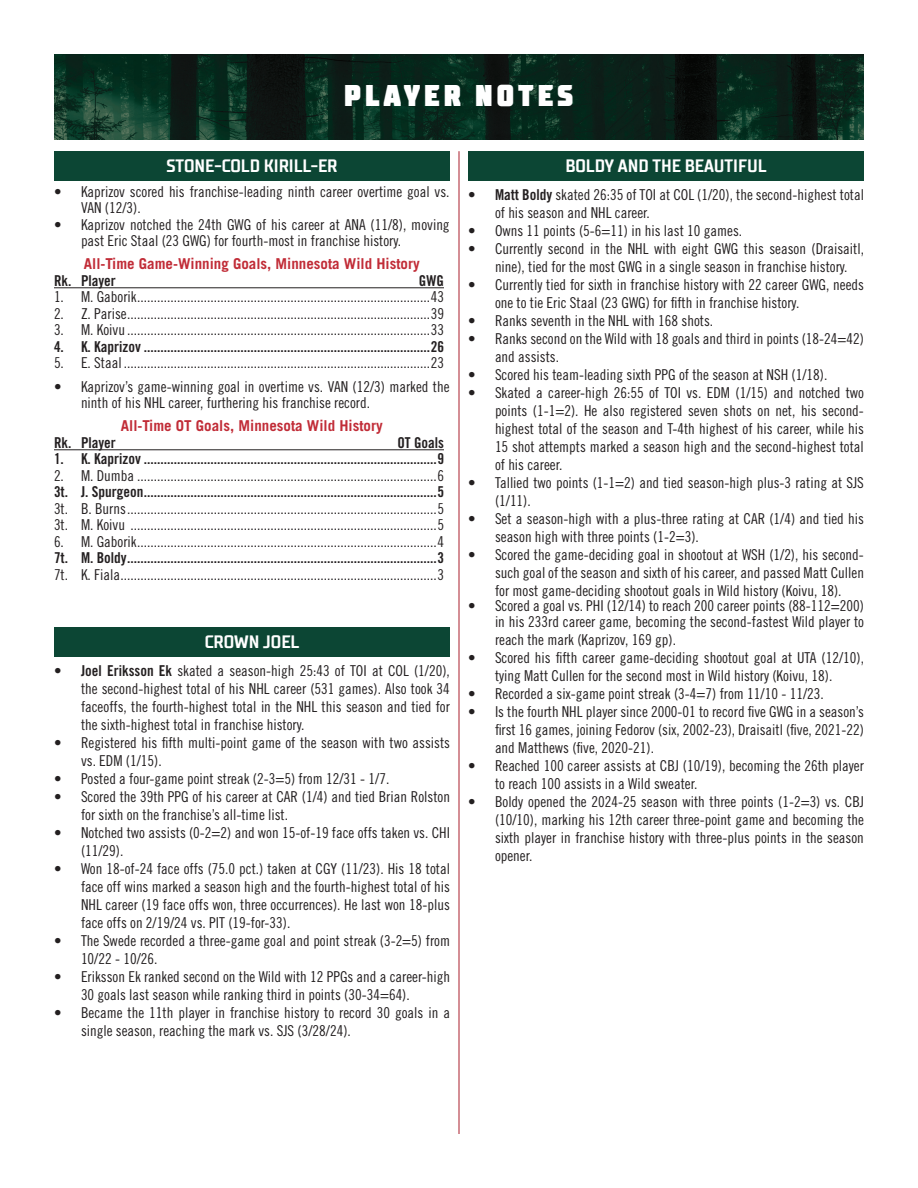
<style>
.page{position:relative;width:918px;height:1188px;background:#fff}
.page>*{position:absolute;margin:0;border:0;box-sizing:border-box;transform-origin:0 0}
.t1{font:900 30px "TT Supermolot Condensed";letter-spacing:.11em;color:#fff}
.Big_Player_Stat_Box{font:700 18px "TT Supermolot Condensed";color:#fff}
.t2{font:15px/18px "Trade Gothic LT Std Cn 18";color:#231f20}
.t3{font:15px "Trade Gothic LT Std Bd Cn 20";color:#231f20}
.t4{font:700 15px "Trade Gothic LT Std";color:#c12c37}
.s1{font-family:"Trade Gothic LT Std Bd Cn 20"}
</style>
<div class="page">
<hr style="left:459px;top:151px;width:1px;height:983px;background:#aa1e2d">
<img style="left:54px;top:54px;width:810px;height:86px">
<div style="left:54px;top:151px;width:396px;height:29px;background:#0c4634"></div>
<hr style="left:54px;top:287px;width:390px;height:1px;background:#231f20">
<hr style="left:54px;top:449px;width:390px;height:1px;background:#231f20">
<div style="left:54px;top:627px;width:396px;height:29px;background:#0c4634"></div>
<div style="left:468px;top:151px;width:396px;height:29px;background:#0c4634"></div>
<h1 class="t1" style="left:344px;top:78px;width:232px">PLAYER NOTES</h1>
<p class="Big_Player_Stat_Box" style="left:167px;top:155px;width:172px">STONE-COLD KIRILL-ER</p>
<p class="t2" style="left:81px;top:183px;width:370px;line-height:16.5px;text-indent:-27px">• Kaprizov scored his franchise-leading ninth career overtime goal vs.<br>VAN (12/3).</p>
<p class="t2" style="left:81px;top:216px;width:370px;line-height:16.5px;text-indent:-27px">• Kaprizov notched the 24th GWG of his career at ANA (11/8), moving past Eric Staal (23 GWG) for fourth-most in franchise history.</p>
<p class="t4" style="left:84px;top:255px;width:337px">All-Time Game-Winning Goals, Minnesota Wild History</p>
<p class="t3" style="left:54px;top:271px;width:63px">Rk. Player</p>
<p class="t3" style="left:419px;top:271px;width:27px">GWG</p>
<p class="t2" style="left:54px;top:288px;width:392px">1. M. Gaborik........................................................................................43</p>
<p class="t2" style="left:54px;top:304px;width:392px">2. Z. Parise...........................................................................................39</p>
<p class="t2" style="left:54px;top:321px;width:392px">3. M. Koivu ...........................................................................................33</p>
<p class="t3" style="left:54px;top:337px;width:392px">4. K. Kaprizov ......................................................................................26</p>
<p class="t2" style="left:54px;top:354px;width:392px">5. E. Staal ............................................................................................23</p>
<p class="t2" style="left:81px;top:378px;width:370px;line-height:16.5px;text-indent:-27px">• Kaprizov’s game-winning goal in overtime vs. VAN (12/3) marked the ninth of his NHL career, furthering his franchise record.</p>
<p class="t4" style="left:121px;top:417px;width:263px">All-Time OT Goals, Minnesota Wild History</p>
<p class="t3" style="left:54px;top:433px;width:63px">Rk. Player</p>
<p class="t3" style="left:397px;top:433px;width:48px">OT Goals</p>
<p class="t3" style="left:54px;top:450px;width:392px">1. K. Kaprizov ........................................................................................9</p>
<p class="t2" style="left:54px;top:466px;width:392px">2. M. Dumba ..........................................................................................6</p>
<p class="t3" style="left:54px;top:483px;width:392px">3t. J. Spurgeon........................................................................................5</p>
<p class="t2" style="left:54px;top:499px;width:392px">3t. B. Burns.............................................................................................5</p>
<p class="t2" style="left:54px;top:516px;width:392px">3t. M. Koivu ............................................................................................5</p>
<p class="t2" style="left:54px;top:532px;width:392px">6. M. Gaborik..........................................................................................4</p>
<p class="t3" style="left:54px;top:549px;width:392px">7t. M. Boldy.............................................................................................3</p>
<p class="t2" style="left:54px;top:565px;width:392px">7t. K. Fiala...............................................................................................3</p>
<p class="Big_Player_Stat_Box" style="left:205px;top:631px;width:96px">CROWN JOEL</p>
<p class="t2" style="left:81px;top:661px;width:370px;text-align:justify;text-indent:-27px"><span class="s1">• Joel Eriksson Ek</span> skated a season-high 25:43 of TOI at COL (1/20), the second-highest total of his NHL career (531 games). Also took 34 faceoffs, the fourth-highest total in the NHL this season and tied for the sixth-highest total in franchise history.</p>
<p class="t2" style="left:81px;top:733px;width:371px;text-indent:-27px">• Registered his fifth multi-point game of the season with two assists vs. EDM (1/15).</p>
<p class="t2" style="left:54px;top:769px;width:337px">• Posted a four-game point streak (2-3=5) from 12/31 - 1/7.</p>
<p class="t2" style="left:81px;top:787px;width:370px;text-indent:-27px">• Scored the 39th PPG of his career at CAR (1/4) and tied Brian Rolston for sixth on the franchise’s all-time list.</p>
<p class="t2" style="left:81px;top:823px;width:371px;text-indent:-27px">• Notched two assists (0-2=2) and won 15-of-19 face offs taken vs. CHI (11/29).</p>
<p class="t2" style="left:81px;top:859px;width:371px;text-align:justify;text-indent:-27px">• Won 18-of-24 face offs (75.0 pct.) taken at CGY (11/23). His 18 total face off wins marked a season high and the fourth-highest total of his NHL career (19 face offs won, three occurrences). He last won 18-plus face offs on 2/19/24 vs. PIT (19-for-33).</p>
<p class="t2" style="left:81px;top:931px;width:371px;text-indent:-27px">• The Swede recorded a three-game goal and point streak (3-2=5) from<br>10/22 - 10/26.</p>
<p class="t2" style="left:81px;top:967px;width:371px;text-indent:-27px">• Eriksson Ek ranked second on the Wild with 12 PPGs and a career-high<br>30 goals last season while ranking third in points (30-34=64).</p>
<p class="t2" style="left:81px;top:1003px;width:371px;text-indent:-27px">• Became the 11th player in franchise history to record 30 goals in a single season, reaching the mark vs. SJS (3/28/24).</p>
<p class="Big_Player_Stat_Box" style="left:565px;top:155px;width:203px">BOLDY AND THE BEAUTIFUL</p>
<p class="t2" style="left:495px;top:185px;width:371px;text-indent:-27px"><span class="s1">• Matt Boldy</span> skated 26:35 of TOI at COL (1/20), the second-highest total of his season and NHL career.</p>
<p class="t2" style="left:468px;top:221px;width:276px">• Owns 11 points (5-6=11) in his last 10 games.</p>
<p class="t2" style="left:495px;top:239px;width:370px;text-indent:-27px">• Currently second in the NHL with eight GWG this season (Draisaitl, nine), tied for the most GWG in a single season in franchise history.</p>
<p class="t2" style="left:495px;top:275px;width:371px;text-indent:-27px">• Currently tied for sixth in franchise history with 22 career GWG, needs one to tie Eric Staal (23 GWG) for fifth in franchise history.</p>
<p class="t2" style="left:468px;top:311px;width:247px">• Ranks seventh in the NHL with 168 shots.</p>
<p class="t2" style="left:495px;top:329px;width:371px;text-indent:-27px">• Ranks second on the Wild with 18 goals and third in points (18-24=42) and assists.</p>
<p class="t2" style="left:468px;top:365px;width:361px">• Scored his team-leading sixth PPG of the season at NSH (1/18).</p>
<p class="t2" style="left:495px;top:383px;width:371px;text-align:justify;text-indent:-27px">• Skated a career-high 26:55 of TOI vs. EDM (1/15) and notched two points (1-1=2). He also registered seven shots on net, his second&shy;highest total of the season and T-4th highest of his career, while his 15 shot attempts marked a season high and the second-highest total of his career.</p>
<p class="t2" style="left:495px;top:473px;width:370px;text-indent:-27px">• Tallied two points (1-1=2) and tied season-high plus-3 rating at SJS (1/11).</p>
<p class="t2" style="left:495px;top:509px;width:371px;text-indent:-27px">• Set a season-high with a plus-three rating at CAR (1/4) and tied his season high with three points (1-2=3).</p>
<p class="t2" style="left:495px;top:545px;width:370px;text-align:justify;text-indent:-27px">• Scored the game-deciding goal in shootout at WSH (1/2), his second&shy;such goal of the season and sixth of his career, and passed Matt Cullen for most game-deciding shootout goals in Wild history (Koivu, 18).</p>
<p class="t2" style="left:468px;top:598px;width:398px;line-height:15.8px;text-align:right">• Scored a goal vs. PHI (12/14) to reach 200 career points (88-112=200) in his 233rd career game, becoming the second-fastest Wild player to</p>
<p class="t2" style="left:495px;top:631px;width:183px">reach the mark (Kaprizov, 169 gp).</p>
<p class="t2" style="left:468px;top:649px;width:398px;text-align:center">• Scored his fifth career game-deciding shootout goal at UTA (12/10), tying Matt Cullen for the second most in Wild history (Koivu, 18).</p>
<p class="t2" style="left:468px;top:685px;width:357px">• Recorded a six-game point streak (3-4=7) from 11/10 - 11/23.</p>
<p class="t2" style="left:495px;top:703px;width:371px;text-align:justify;text-indent:-27px">• Is the fourth NHL player since 2000-01 to record five GWG in a season’s first 16 games, joining Fedorov (six, 2002-23), Draisaitl (five, 2021-22) and Matthews (five, 2020-21).</p>
<p class="t2" style="left:495px;top:757px;width:370px;text-indent:-27px">• Reached 100 career assists at CBJ (10/19), becoming the 26th player to reach 100 assists in a Wild sweater.</p>
<p class="t2" style="left:495px;top:793px;width:371px;text-align:justify;text-indent:-27px">• Boldy opened the 2024-25 season with three points (1-2=3) vs. CBJ (10/10), marking his 12th career three-point game and becoming the sixth player in franchise history with three-plus points in the season opener.</p>
</div>
